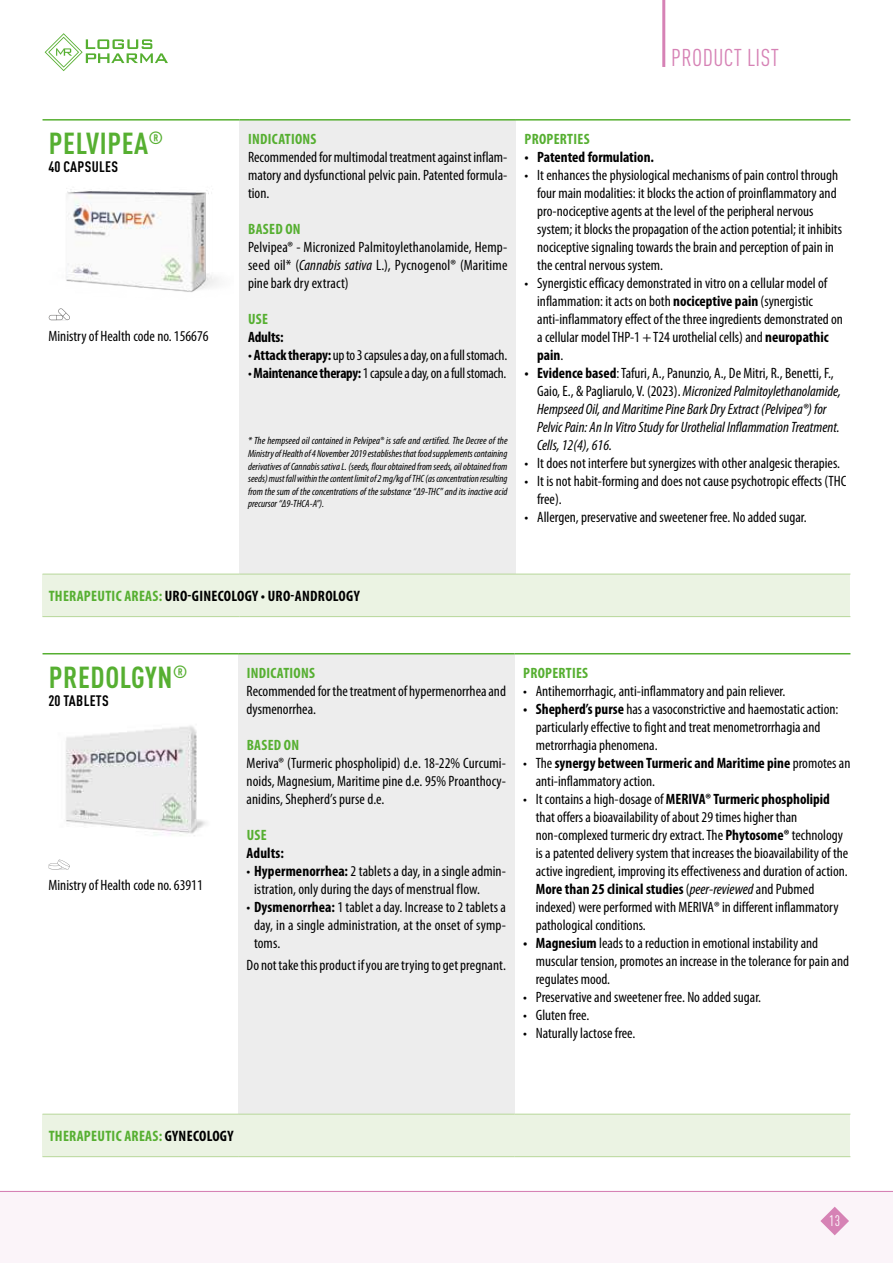
<style>
.page{position:relative;width:893px;height:1263px;background:#fff}
.page>*{position:absolute;margin:0;border:0;box-sizing:border-box;transform-origin:0 0}
.t1{font:700 condensed 30px "DIN Pro";letter-spacing:.02em;color:#56af31}
.t2{font:condensed 24px "DIN Pro";letter-spacing:.02em;color:#d682b5}
.t3{font:700 condensed 15.15px "Myriad Pro";letter-spacing:.02em;color:#000}
.t4{font:700 condensed 15.15px "Myriad Pro";letter-spacing:.02em;color:#56af31}
.t5{font:condensed 15px/18px "Myriad Pro";color:#000}
.t6{font:italic condensed 15px/18px "Myriad Pro";color:#000}
.t7{font:700 condensed 15px "Myriad Pro";letter-spacing:.02em;color:#56af31}
.t8{font:condensed 15px "Myriad Pro";letter-spacing:-.02em;color:#000}
.t9{font:700 condensed 15px "Myriad Pro";color:#000}
.t10{font:700 condensed 15px "DIN Pro";letter-spacing:.02em;color:#000}
.t11{font:condensed 15px "DIN Pro";color:#fff}
.t12{font:italic condensed 10.5px/12.6px "Myriad Pro";color:#000;text-align:justify}
.s1{font-style:italic}
.s2{font-weight:700}
.s3{font-weight:700;font-style:normal}
.s4{font-style:normal}
.s5{color:#56af31}
.s6{color:#000}
</style>
<div class="page">
<div style="left:0;top:1191px;width:893px;height:72px;background:#fbf4f9"></div>
<hr style="left:0;top:1191px;width:893px;height:1px;background:#d682b5">
<svg style="left:45px;top:33px;width:123px;height:38px"></svg>
<svg style="left:820px;top:1207px;width:29px;height:28px"></svg>
<hr style="left:662px;top:0;width:3px;height:67px;background:#d682b5">
<div style="left:240px;top:120px;width:276px;height:454px;background:#ededed"></div>
<div style="left:43px;top:574px;width:807px;height:43px;background:#ebf3e3"></div>
<hr style="left:43px;top:119px;width:197px;height:2px;background:#56af31">
<hr style="left:240px;top:119px;width:276px;height:2px;background:#56af31">
<hr style="left:516px;top:119px;width:334px;height:2px;background:#56af31">
<hr style="left:43px;top:574px;width:197px;height:1px;background:#b8d79b">
<hr style="left:43px;top:616px;width:197px;height:1px;background:#b8d79b">
<hr style="left:240px;top:616px;width:276px;height:1px;background:#b8d79b">
<hr style="left:516px;top:616px;width:334px;height:1px;background:#b8d79b">
<hr style="left:240px;top:574px;width:276px;height:1px;background:#b8d79b">
<hr style="left:516px;top:574px;width:334px;height:1px;background:#b8d79b">
<img style="left:66px;top:188px;width:152px;height:104px">
<svg style="left:49px;top:308px;width:21px;height:13px"></svg>
<div style="left:238px;top:654px;width:276px;height:460px;background:#ededed"></div>
<div style="left:43px;top:1114px;width:807px;height:43px;background:#ebf3e3"></div>
<hr style="left:43px;top:653px;width:195px;height:1px;background:#56af31">
<hr style="left:238px;top:653px;width:276px;height:1px;background:#56af31">
<hr style="left:514px;top:653px;width:336px;height:1px;background:#56af31">
<hr style="left:43px;top:1114px;width:195px;height:1px;background:#b8d79b">
<hr style="left:238px;top:1114px;width:276px;height:1px;background:#b8d79b">
<hr style="left:514px;top:1114px;width:336px;height:1px;background:#b8d79b">
<hr style="left:43px;top:1156px;width:195px;height:1px;background:#b8d79b">
<hr style="left:238px;top:1156px;width:276px;height:1px;background:#b8d79b">
<hr style="left:514px;top:1156px;width:336px;height:1px;background:#b8d79b">
<img style="left:66px;top:726px;width:140px;height:110px">
<svg style="left:49px;top:860px;width:21px;height:10px"></svg>
<h1 class="t1" style="left:49px;top:121px;width:116px">PELVIPEA<sup>®</sup></h1>
<p class="t10" style="left:49px;top:155px;width:71px">40 CAPSULES</p>
<p class="t5" style="left:49px;top:327px;width:162px">Ministry of Health code no. 156676</p>
<h2 class="t2" style="left:671px;top:40px;width:109px">PRODUCT LIST</h2>
<p class="t7" style="left:248px;top:129px;width:70px">INDICATIONS</p>
<p class="t5" style="left:248px;top:148px;width:261px;text-align:justify">Recommended for multimodal treatment against inflam&shy;matory and dysfunctional pelvic pain. Patented formula&shy;tion.</p>
<p class="t7" style="left:248px;top:219px;width:54px">BASED ON</p>
<p class="t5" style="left:248px;top:238px;width:261px;text-align:justify">Pelvipea® - Micronized Palmitoylethanolamide, Hemp&shy;seed oil* (<span class="s1">Cannabis sativa</span> L.), Pycnogenol® (Maritime pine bark dry extract)</p>
<p class="t7" style="left:248px;top:309px;width:21px">USE</p>
<p class="t9" style="left:248px;top:327px;width:37px">Adults:</p>
<p class="t5" style="left:248px;top:346px;width:261px">• <span class="s2">Attack therapy:</span> up to 3 capsules a day, on a full stomach.</p>
<p class="t8" style="left:248px;top:364px;width:260px">• <span class="s2">Maintenance therapy:</span> 1 capsule a day, on a full stomach.</p>
<p class="t12" style="left:248px;top:435px;width:261px">* The hempseed oil contained in Pelvipea® is safe and certified. The Decree of the Ministry of Health of 4 November 2019 establishes that food supplements containing derivatives of Cannabis sativa L. (seeds, flour obtained from seeds, oil obtained from seeds) must fall within the content limit of 2 mg/kg of THC (as concentration resulting from the sum of the concentrations of the substance “Δ9-THC” and its inactive acid precursor “Δ9-THCA-A”).</p>
<p class="t7" style="left:525px;top:129px;width:67px">PROPERTIES</p>
<p class="t9" style="left:524px;top:147px;width:131px">• Patented formulation.</p>
<p class="t5" style="left:537px;top:166px;width:306px;text-indent:-13px">• It enhances the physiological mechanisms of pain control through four main modalities: it blocks the action of proinflammatory and pro-nociceptive agents at the level of the peripheral nervous system; it blocks the propagation of the action potential; it inhibits nociceptive signaling towards the brain and perception of pain in the central nervous system.</p>
<p class="t5" style="left:537px;top:274px;width:307px;text-indent:-13px">• Synergistic efficacy demonstrated in vitro on a cellular model of inflammation: it acts on both <span class="s2">nociceptive pain</span> (synergistic anti-inflammatory effect of the three ingredients demonstrated on a cellular model THP-1 + T24 urothelial cells) and <span class="s2">neuropathic pain</span>.</p>
<p class="t6" style="left:537px;top:364px;width:305px;text-indent:-13px"><span class="s3">• Evidence based</span><span class="s4">: Tafuri, A., Panunzio, A., De Mitri, R., Benetti, F., Gaio, E., &amp; Pagliarulo, V. (2023).</span> Micronized Palmitoylethanolamide, Hempseed Oil, and Maritime Pine Bark Dry Extract (Pelvipea®) for Pelvic Pain: An In Vitro Study for Urothelial Inflammation Treatment.<br>Cells, 12(4), 616.</p>
<p class="t5" style="left:524px;top:454px;width:317px">• It does not interfere but synergizes with other analgesic therapies.</p>
<p class="t5" style="left:537px;top:472px;width:311px;text-indent:-13px">• It is not habit-forming and does not cause psychotropic effects (THC free).</p>
<p class="t5" style="left:524px;top:508px;width:284px">• Allergen, preservative and sweetener free. No added sugar.</p>
<p class="t3" style="left:49px;top:586px;width:313px"><span class="s5">THERAPEUTIC AREAS:</span> URO-GINECOLOGY • URO-ANDROLOGY</p>
<h1 class="t1" style="left:49px;top:654px;width:140px">PREDOLGYN<sup>®</sup></h1>
<p class="t10" style="left:49px;top:689px;width:62px">20 TABLETS</p>
<p class="t5" style="left:49px;top:875px;width:156px">Ministry of Health code no. 63911</p>
<p class="t7" style="left:247px;top:663px;width:70px">INDICATIONS</p>
<p class="t5" style="left:247px;top:682px;width:261px">Recommended for the treatment of hypermenorrhea and dysmenorrhea.</p>
<p class="t7" style="left:247px;top:735px;width:54px">BASED ON</p>
<p class="t5" style="left:247px;top:754px;width:261px;text-align:justify">Meriva® (Turmeric phospholipid) d.e. 18-22% Curcumi&shy;noids, Magnesium, Maritime pine d.e. 95% Proanthocy&shy;anidins, Shepherd’s purse d.e.</p>
<p class="t7" style="left:247px;top:825px;width:21px">USE</p>
<p class="t9" style="left:247px;top:843px;width:39px">Adults:</p>
<p class="t5" style="left:254px;top:862px;width:253px;text-indent:-7px">• <span class="s2">Hypermenorrhea:</span> 2 tablets a day, in a single admin&shy;istration, only during the days of menstrual flow.</p>
<p class="t5" style="left:254px;top:898px;width:253px;text-align:justify;text-indent:-7px">• <span class="s2">Dysmenorrhea:</span> 1 tablet a day. Increase to 2 tablets a day, in a single administration, at the onset of symp&shy;toms.</p>
<p class="t5" style="left:247px;top:956px;width:261px">Do not take this product if you are trying to get pregnant.</p>
<p class="t7" style="left:523px;top:663px;width:67px">PROPERTIES</p>
<p class="t5" style="left:523px;top:682px;width:264px">• Antihemorrhagic, anti-inflammatory and pain reliever.</p>
<p class="t5" style="left:536px;top:700px;width:304px;text-indent:-13px"><span class="s2">• Shepherd’s purse</span> has a vasoconstrictive and haemostatic action: particularly effective to fight and treat menometrorrhagia and metrorrhagia phenomena.</p>
<p class="t5" style="left:536px;top:754px;width:316px;text-indent:-13px">• The <span class="s2">synergy between Turmeric and Maritime pine</span> promotes an anti-inflammatory action.</p>
<p class="t5" style="left:536px;top:790px;width:314px;text-indent:-13px">• It contains a high-dosage of <span class="s2">MERIVA® Turmeric phospholipid </span>that offers a bioavailability of about 29 times higher than non-complexed turmeric dry extract. The <span class="s2">Phytosome®</span> technology is a patented delivery system that increases the bioavailability of the active ingredient, improving its effectiveness and duration of action.<br><span class="s2">More than 25 clinical studies</span> (<span class="s1">peer-reviewed</span> and Pubmed indexed) were performed with MERIVA® in different inflammatory pathological conditions.</p>
<p class="t5" style="left:536px;top:934px;width:315px;text-indent:-13px"><span class="s2">• Magnesium</span> leads to a reduction in emotional instability and muscular tension, promotes an increase in the tolerance for pain and regulates mood.</p>
<p class="t5" style="left:523px;top:988px;width:240px">• Preservative and sweetener free. No added sugar.</p>
<p class="t5" style="left:523px;top:1006px;width:68px">• Gluten free.</p>
<p class="t5" style="left:523px;top:1024px;width:114px">• Naturally lactose free.</p>
<p class="t4" style="left:49px;top:1126px;width:186px">THERAPEUTIC AREAS: <span class="s6">GYNECOLOGY</span></p>
<p class="t11" style="left:829px;top:1210px;width:12px">13</p>
</div>
